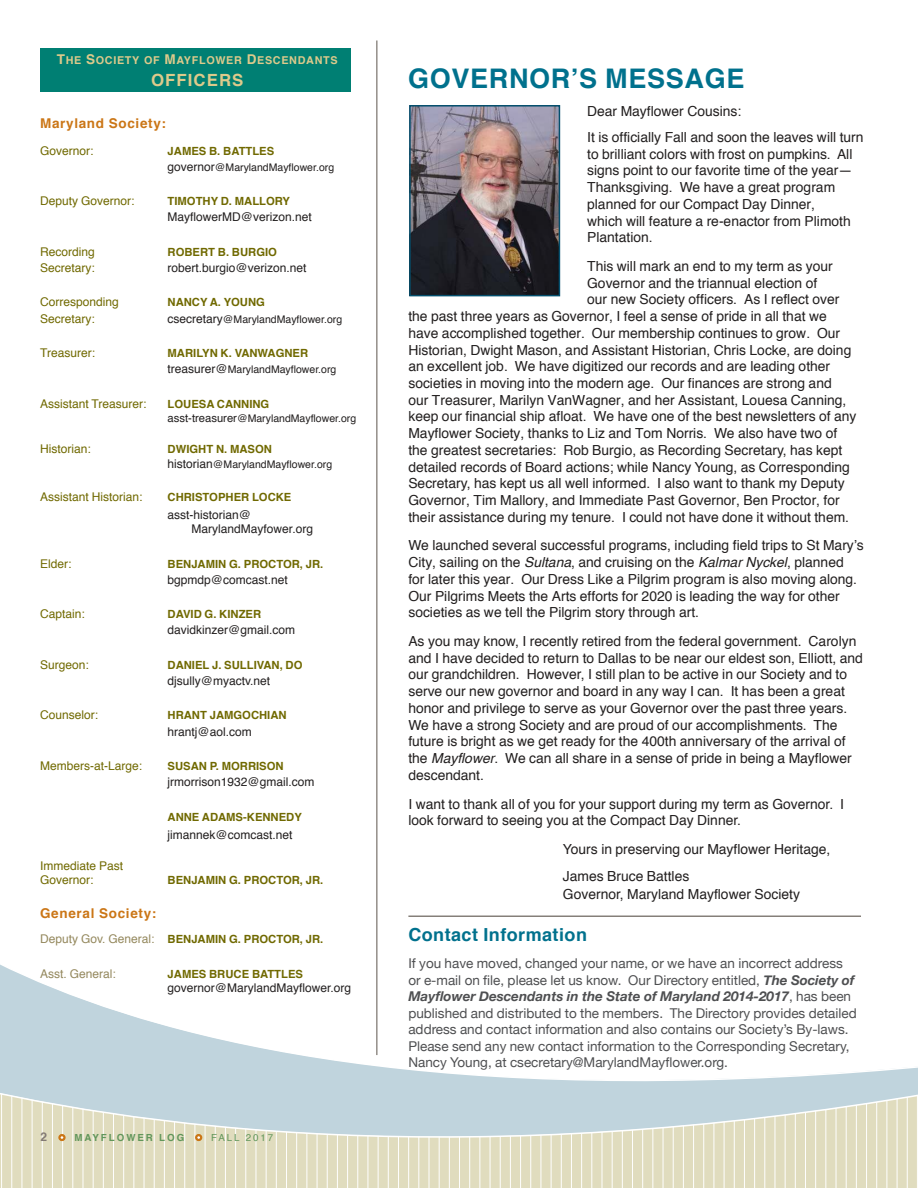
<style>
.page{position:relative;width:918px;height:1188px;background:#fff}
.page>*{position:absolute;margin:0;border:0;box-sizing:border-box;transform-origin:0 0}
.t1{font:700 27px "Helvetica";letter-spacing:.025em;color:#00718d}
.t2{font:700 18px "Helvetica";letter-spacing:.025em;color:#00718d}
.t3{font:16.8px "Helvetica Bold SC800";letter-spacing:.06em;color:#deca8b}
.t4{font:13.8px/16.6px "Helvetica";color:#221f1f}
.t5{font:13.5px/16.5px "Helvetica Neue";color:#4e4f51}
.t6{font:700 13.5px "Helvetica";letter-spacing:.05em;color:#cb7616}
.t7{font:12px/14.4px "Helvetica";color:#221f1f}
.t8{font:12px/13.5px "Helvetica";color:#706901}
.t9{font:12px "Helvetica";color:#94885d}
.t10{font:700 12px "Helvetica";color:#837a74}
.t11{font:700 11.25px "Helvetica";color:#706901}
.t12{font:10.8px "Helvetica Bold SC800";letter-spacing:.06em;color:#deca8b}
.t13{font:10.5px "Helvetica";color:#221f1f}
.t14{font:700 9.75px "Helvetica";letter-spacing:.2em;color:#61965b}
.t15{font:9.75px "Helvetica";letter-spacing:.2em;color:#61965b}
.s1{font-size:13.5px}
.s2{font-size:12px}
.s3{font-size:11.25px}
.s4{font-weight:400;font-size:12px;color:#94885d}
.s5{font-style:italic}
.s6{font-weight:700;font-style:italic}
</style>
<div class="page">
<svg style="left:0;top:898px;width:918px;height:290px"></svg>
<hr style="left:377px;top:40px;width:1px;height:1015px;background:#5e564e">
<div style="left:41px;top:48px;width:310px;height:43px;background:#007f73"></div>
<hr style="left:408px;top:916px;width:453px;height:1px;background:#5e564e">
<img style="left:412px;top:108px;width:145px;height:185px">
<div style="left:409px;top:105px;width:151px;height:191px;border:2px solid #044f6d"></div>
<div style="left:58px;top:1134px;width:8px;height:7px;border:2px solid #cb7616;border-radius:50%"></div>
<div style="left:195px;top:1134px;width:7px;height:7px;border:2px solid #cb7616;border-radius:50%"></div>
<p class="t12" style="left:57px;top:54px;width:282px"><span class="s1">T</span>HE <span class="s1">S</span>OCIETY OF <span class="s1">M</span>AYFLOWER <span class="s1">D</span>ESCENDANTS</p>
<p class="t3" style="left:151px;top:71px;width:94px">OFFICERS</p>
<p class="t6" style="left:40px;top:117px;width:127px">Maryland Society:</p>
<p class="t8" style="left:40px;top:145px;width:55px">Governor:</p>
<p class="t11" style="left:168px;top:146px;width:108px">JAMES B. BATTLES</p>
<p class="t13" style="left:168px;top:163px;width:168px"><span class="s2">governor</span>@MarylandMayflower.org</p>
<p class="t8" style="left:40px;top:195px;width:96px">Deputy Governor:</p>
<p class="t11" style="left:168px;top:197px;width:124px">TIMOTHY D. MALLORY</p>
<p class="t7" style="left:168px;top:211px;width:146px">MayflowerMD@verizon.net</p>
<p class="t8" style="left:40px;top:246px;width:56px">Recording</p>
<p class="t11" style="left:168px;top:247px;width:111px">ROBERT B. BURGIO</p>
<p class="t8" style="left:40px;top:262px;width:56px">Secretary:</p>
<p class="t7" style="left:168px;top:262px;width:140px">robert.burgio@verizon.net</p>
<p class="t8" style="left:40px;top:296px;width:80px">Corresponding</p>
<p class="t11" style="left:168px;top:298px;width:99px">NANCY A. YOUNG</p>
<p class="t8" style="left:40px;top:313px;width:56px">Secretary:</p>
<p class="t13" style="left:168px;top:315px;width:176px"><span class="s2">csecretary</span>@MarylandMayflower.org</p>
<p class="t8" style="left:40px;top:347px;width:56px">Treasurer:</p>
<p class="t11" style="left:168px;top:349px;width:142px">MARILYN K. VANWAGNER</p>
<p class="t13" style="left:168px;top:365px;width:170px"><span class="s2">treasurer@</span>MarylandMayflower.org</p>
<p class="t8" style="left:40px;top:398px;width:108px">Assistant Treasurer:</p>
<p class="t11" style="left:168px;top:399px;width:103px">LOUESA CANNING</p>
<p class="t13" style="left:168px;top:414px;width:190px"><span class="s3">asst-treasurer</span>@MarylandMayflower.org</p>
<p class="t8" style="left:40px;top:443px;width:52px">Historian:</p>
<p class="t11" style="left:168px;top:444px;width:106px">DWIGHT N. MASON</p>
<p class="t13" style="left:168px;top:460px;width:166px"><span class="s2">historian</span>@MarylandMayflower.org</p>
<p class="t8" style="left:40px;top:491px;width:104px">Assistant Historian:</p>
<p class="t11" style="left:168px;top:492px;width:125px">CHRISTOPHER LOCKE</p>
<p class="t7" style="left:192px;top:508px;width:123px;text-indent:-24px">asst-historian@<br>MarylandMayfower.org</p>
<p class="t8" style="left:40px;top:558px;width:33px">Elder:</p>
<p class="t11" style="left:168px;top:559px;width:157px">BENJAMIN G. PROCTOR, JR.</p>
<p class="t7" style="left:168px;top:573px;width:122px">bgpmdp@comcast.net</p>
<p class="t8" style="left:40px;top:608px;width:46px">Captain:</p>
<p class="t11" style="left:168px;top:610px;width:95px">DAVID G. KINZER</p>
<p class="t7" style="left:168px;top:624px;width:129px">davidkinzer@gmail.com</p>
<p class="t8" style="left:40px;top:659px;width:50px">Surgeon:</p>
<p class="t11" style="left:168px;top:660px;width:136px">DANIEL J. SULLIVAN, DO</p>
<p class="t7" style="left:168px;top:675px;width:104px">djsully@myactv.net</p>
<p class="t8" style="left:40px;top:709px;width:60px">Counselor:</p>
<p class="t11" style="left:168px;top:711px;width:121px">HRANT JAMGOCHIAN</p>
<p class="t7" style="left:168px;top:725px;width:86px">hrantj@aol.com</p>
<p class="t8" style="left:40px;top:760px;width:104px">Members-at-Large:</p>
<p class="t11" style="left:168px;top:762px;width:118px">SUSAN P. MORRISON</p>
<p class="t7" style="left:168px;top:776px;width:148px">jrmorrison1932@gmail.com</p>
<p class="t11" style="left:168px;top:812px;width:136px">ANNE ADAMS-KENNEDY</p>
<p class="t7" style="left:168px;top:828px;width:126px">jimannek@comcast.net</p>
<p class="t8" style="left:40px;top:860px;width:85px">Immediate Past<br>Governor:</p>
<p class="t11" style="left:168px;top:875px;width:157px">BENJAMIN G. PROCTOR, JR.</p>
<p class="t6" style="left:40px;top:908px;width:118px">General Society:</p>
<p class="t11" style="left:40px;top:935px;width:285px"><span class="s4">Deputy Gov. General:</span> BENJAMIN G. PROCTOR, JR.</p>
<p class="t9" style="left:40px;top:968px;width:77px">Asst. General:</p>
<p class="t11" style="left:168px;top:969px;width:137px">JAMES BRUCE BATTLES</p>
<p class="t7" style="left:168px;top:982px;width:185px">governor@MarylandMayflower.org</p>
<p class="t10" style="left:40px;top:1132px;width:8px">2</p>
<p class="t14" style="left:74px;top:1134px;width:111px">MAYFLOWER LOG</p>
<p class="t15" style="left:211px;top:1134px;width:64px">FALL 2017</p>
<h1 class="t1" style="left:408px;top:57px;width:338px">GOVERNOR’S MESSAGE</h1>
<p class="t4" style="left:587px;top:100px;width:278px;line-height:25.7px">Dear Mayflower Cousins:<br>It is officially Fall and soon the leaves will turn</p>
<p class="t4" style="left:587px;top:146px;width:267px">to brilliant colors with frost on pumpkins. All signs point to our favorite time of the year— Thanksgiving. We have a great program planned for our Compact Day Dinner, which will feature a re-enactor from Plimoth Plantation.</p>
<p class="t4" style="left:587px;top:259px;width:247px">This will mark an end to my term as your</p>
<p class="t4" style="left:587px;top:276px;width:232px">Governor and the triannual election of</p>
<p class="t4" style="left:587px;top:292px;width:254px">our new Society officers. As I reflect over</p>
<p class="t4" style="left:408px;top:309px;width:420px">the past three years as Governor, I feel a sense of pride in all that we</p>
<p class="t4" style="left:408px;top:326px;width:433px">have accomplished together. Our membership continues to grow. Our</p>
<p class="t4" style="left:408px;top:342px;width:445px">Historian, Dwight Mason, and Assistant Historian, Chris Locke, are doing</p>
<p class="t4" style="left:408px;top:359px;width:423px">an excellent job. We have digitized our records and are leading other</p>
<p class="t4" style="left:408px;top:376px;width:425px">societies in moving into the modern age. Our finances are strong and</p>
<p class="t4" style="left:408px;top:393px;width:440px">our Treasurer, Marilyn VanWagner, and her Assistant, Louesa Canning,</p>
<p class="t4" style="left:408px;top:409px;width:450px">keep our financial ship afloat. We have one of the best newsletters of any</p>
<p class="t4" style="left:408px;top:426px;width:430px">Mayflower Society, thanks to Liz and Tom Norris. We also have two of</p>
<p class="t4" style="left:408px;top:443px;width:435px">the greatest secretaries: Rob Burgio, as Recording Secretary, has kept</p>
<p class="t4" style="left:408px;top:459px;width:443px">detailed records of Board actions; while Nancy Young, as Corresponding</p>
<p class="t4" style="left:408px;top:476px;width:438px">Secretary, has kept us all well informed. I also want to thank my Deputy</p>
<p class="t4" style="left:408px;top:493px;width:433px">Governor, Tim Mallory, and Immediate Past Governor, Ben Proctor, for</p>
<p class="t4" style="left:408px;top:510px;width:442px">their assistance during my tenure. I could not have done it without them.</p>
<p class="t4" style="left:408px;top:538px;width:457px">We launched several successful programs, including field trips to St Mary’s City, sailing on the <span class="s5">Sultana</span>, and cruising on the <span class="s5">Kalmar Nyckel</span>, planned<br>for later this year. Our Dress Like a Pilgrim program is also moving along.<br>Our Pilgrims Meets the Arts efforts for 2020 is leading the way for other societies as we tell the Pilgrim story through art.</p>
<p class="t4" style="left:408px;top:634px;width:456px">As you may know, I recently retired from the federal government. Carolyn and I have decided to return to Dallas to be near our eldest son, Elliott, and our grandchildren. However, I still plan to be active in our Society and to serve our new governor and board in any way I can. It has been a great honor and privilege to serve as your Governor over the past three years.<br>We have a strong Society and are proud of our accomplishments. The future is bright as we get ready for the 400th anniversary of the arrival of the <span class="s5">Mayflower</span>. We can all share in a sense of pride in being a Mayflower descendant.</p>
<p class="t4" style="left:408px;top:796px;width:437px">I want to thank all of you for your support during my term as Governor. I look forward to seeing you at the Compact Day Dinner.</p>
<p class="t4" style="left:563px;top:836px;width:269px;line-height:27px">Yours in preserving our Mayflower Heritage,<br>James Bruce Battles</p>
<p class="t4" style="left:563px;top:887px;width:239px">Governor, Maryland Mayflower Society</p>
<h2 class="t2" style="left:408px;top:928px;width:180px">Contact Information</h2>
<p class="t5" style="left:408px;top:957px;width:450px">If you have moved, changed your name, or we have an incorrect address or e-mail on file, please let us know. Our Directory entitled, <span class="s6">The Society of Mayflower Descendants in the State of Maryland 2014-2017</span>, has been published and distributed to the members. The Directory provides detailed address and contact information and also contains our Society’s By-laws.<br>Please send any new contact information to the Corresponding Secretary, Nancy Young, at csecretary@MarylandMayflower.org.</p>
</div>
